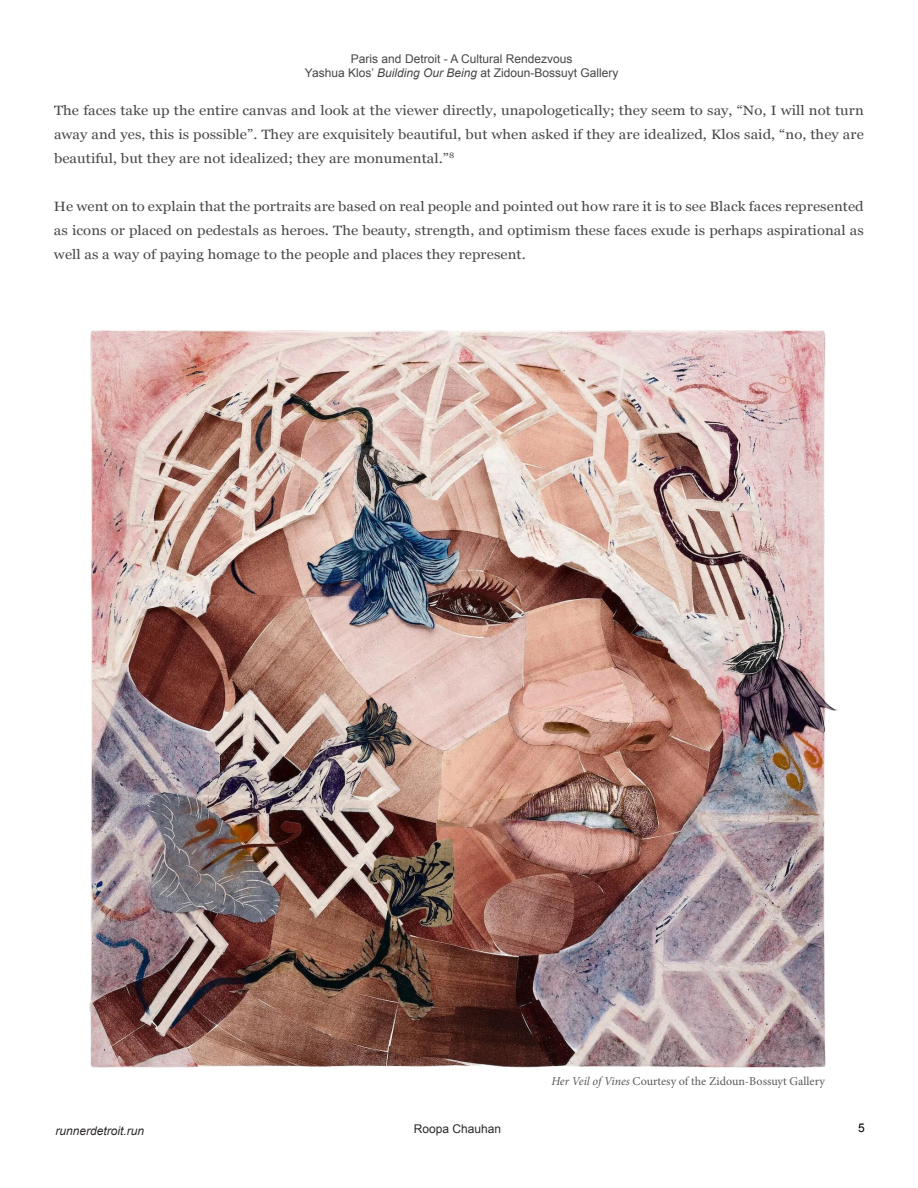
<style>
.page{position:relative;width:918px;height:1188px;background:#fff}
.page>*{position:absolute;margin:0;border:0;box-sizing:border-box;transform-origin:0 0}
.t1{font:13.5px/24px "Georgia";letter-spacing:.005em;color:#4a4647;text-align:justify;scale:1.1 1}
.t2{font:12px/14.4px "Arial";color:#484646;text-align:center}
.t3{font:12px "Minion Pro";color:#58595b}
.t4{font:italic 12px "Arial";color:#2d292a}
.t5{font:12px "Arial";color:#2d292a}
.t6{font:12px "Arial";color:#000}
.s1{font-style:italic}
</style>
<div class="page">
<img style="left:89px;top:330px;width:749px;height:738px">
<p class="t2" style="left:305px;top:51px;width:315px">Paris and Detroit - A Cultural Rendezvous<br>Yashua Klos’ <span class="s1">Building Our Being</span> at Zidoun-Bossuyt Gallery</p>
<p class="t1" style="left:54px;top:97px;width:738px">The faces take up the entire canvas and look at the viewer directly, unapologetically; they seem to say, “No, I will not turn away and yes, this is possible”. They are exquisitely beautiful, but when asked if they are idealized, Klos said, “no, they are beautiful, but they are not idealized; they are monumental.”<sup>8</sup></p>
<p class="t1" style="left:54px;top:193px;width:738px">He went on to explain that the portraits are based on real people and pointed out how rare it is to see Black faces represented as icons or placed on pedestals as heroes. The beauty, strength, and optimism these faces exude is perhaps aspirational as well as a way of paying homage to the people and places they represent.</p>
<p class="t3" style="left:551px;top:1073px;width:275px"><span class="s1">Her Veil of Vines</span> Courtesy of the Zidoun-Bossuyt Gallery</p>
<p class="t4" style="left:56px;top:1123px;width:90px">runnerdetroit.run</p>
<p class="t5" style="left:414px;top:1121px;width:89px">Roopa Chauhan</p>
<p class="t6" style="left:858px;top:1120px;width:8px">5</p>
</div>
